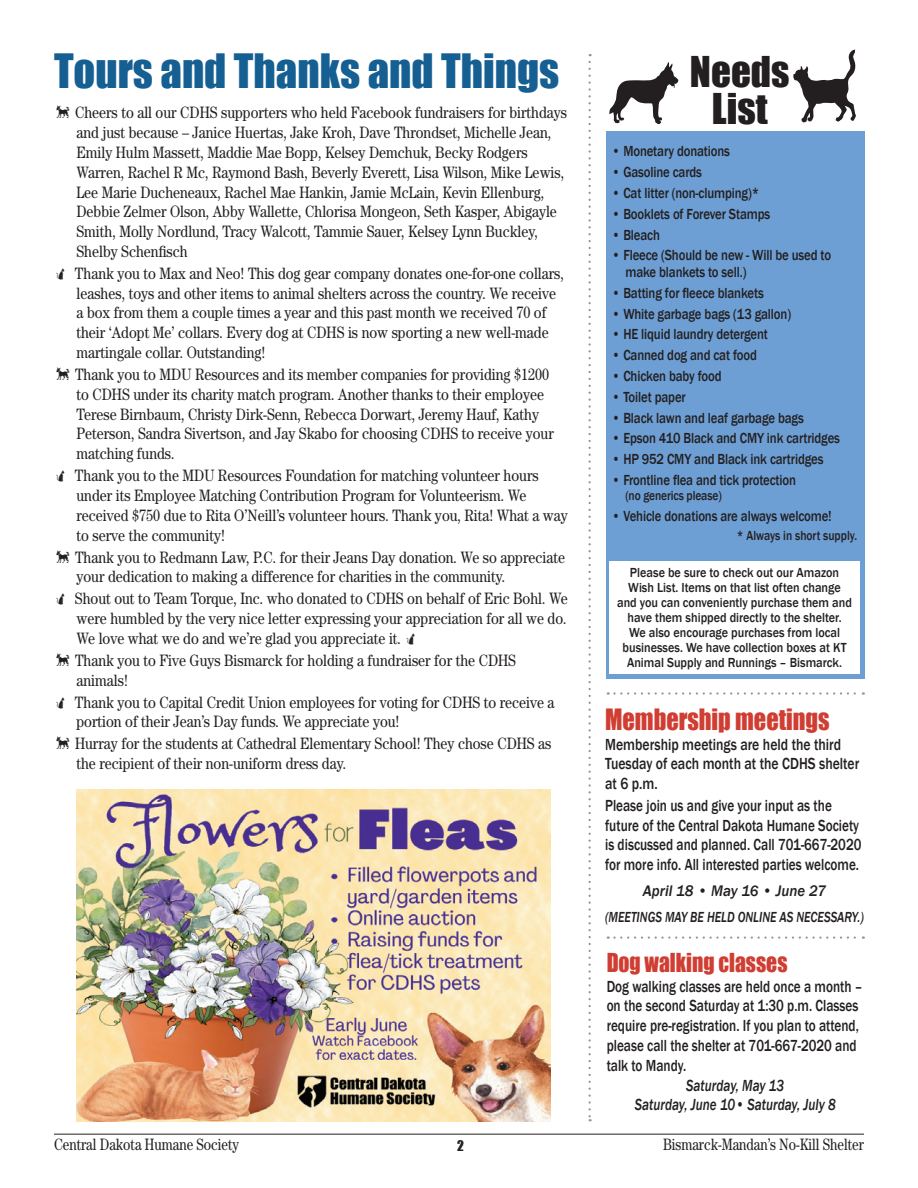
<style>
.page{position:relative;width:918px;height:1188px;background:#fff}
.page>*{position:absolute;margin:0;border:0;box-sizing:border-box;transform-origin:0 0}
.t1{font:43.5px "Impact";color:#155f93}
.Donations{font:39px "Impact";color:#231f20}
.Headline2{font:27px "Impact";color:#d03e33;scale:.9 1}
.Headline2-2{font:24px "Impact";color:#d03e33;scale:.9 1}
.Donations-2{font:16.5px/19.8px "Century Std";color:#231f20;scale:.85 1}
.body_copy_2{font:500 16.5px/19.8px "Franklin Gothic";color:#231f20;scale:.8 1}
.Body_Copy{font:500 16.5px/19.5px "Franklin Gothic";color:#231f20;scale:.8 1}
.Body_Copy-2{font:500 16.5px/19.5px "Franklin Gothic";color:#231f20;scale:.83 1}
.Donations-3{font:16.5px "Century Std";color:#231f20;scale:.8 1}
.Body_Copy-3{font:italic 500 16.5px "Franklin Gothic";color:#231f20;scale:.8 1}
.Body_Copy-4{font:italic 500 15.75px "Franklin Gothic";color:#231f20;scale:.95 1}
.t2{font:500 15px/16.5px "Franklin Gothic";letter-spacing:-.01em;color:#231f20;scale:.85 1}
.Body_Copy-5{font:italic 500 15px "Franklin Gothic";color:#231f20;scale:.8 1}
.t3{font:500 13.5px/15px "Franklin Gothic";color:#231f20;text-align:center;scale:.9 1}
.t4{font:500 13.5px "Franklin Gothic";color:#231f20;scale:.85 1}
.t5{font:13.5px "Impact";color:#231f20}
</style>
<div class="page">
<div style="left:606px;top:131px;width:259px;height:547px;background:#6d9fd4"></div>
<svg style="left:589px;top:62px;width:2px;height:1059px"></svg>
<svg style="left:608px;top:692px;width:256px;height:3px"></svg>
<svg style="left:608px;top:936px;width:256px;height:3px"></svg>
<svg style="left:609px;top:62px;width:70px;height:62px"></svg>
<svg style="left:793px;top:49px;width:63px;height:74px"></svg>
<div style="left:609px;top:561px;width:251px;height:113px;background:#fff"></div>
<img style="left:76px;top:790px;width:474px;height:332px">
<hr style="left:54px;top:1134px;width:810px;height:1px;background:#231f20">
<p class="t1" style="left:54px;top:38px;width:507px">Tours and Thanks and Things</p>
<p class="Donations-2" style="left:75px;top:103px;width:581px">Cheers to all our CDHS supporters who held Facebook fundraisers for birthdays and just because – Janice Huertas, Jake Kroh, Dave Throndset, Michelle Jean, Emily Hulm Massett, Maddie Mae Bopp, Kelsey Demchuk, Becky Rodgers Warren, Rachel R Mc, Raymond Bash, Beverly Everett, Lisa Wilson, Mike Lewis, Lee Marie Ducheneaux, Rachel Mae Hankin, Jamie McLain, Kevin Ellenburg, Debbie Zelmer Olson, Abby Wallette, Chlorisa Mongeon, Seth Kasper, Abigayle Smith, Molly Nordlund, Tracy Walcott, Tammie Sauer, Kelsey Lynn Buckley, Shelby Schenfisch</p>
<p class="Donations-2" style="left:75px;top:263px;width:577px">Thank you to Max and Neo! This dog gear company donates one-for-one collars, leashes, toys and other items to animal shelters across the country. We receive a box from them a couple times a year and this past month we received 70 of their ‘Adopt Me’ collars. Every dog at CDHS is now sporting a new well-made martingale collar. Outstanding!</p>
<p class="Donations-2" style="left:75px;top:364px;width:565px">Thank you to MDU Resources and its member companies for providing $1200 to CDHS under its charity match program. Another thanks to their employee Terese Birnbaum, Christy Dirk-Senn, Rebecca Dorwart, Jeremy Hauf, Kathy Peterson, Sandra Sivertson, and Jay Skabo for choosing CDHS to receive your matching funds.</p>
<p class="Donations-2" style="left:75px;top:465px;width:581px">Thank you to the MDU Resources Foundation for matching volunteer hours under its Employee Matching Contribution Program for Volunteerism. We received $750 due to Rita O’Neill’s volunteer hours. Thank you, Rita! What a way to serve the community!</p>
<p class="Donations-2" style="left:75px;top:547px;width:578px">Thank you to Redmann Law, P.C. for their Jeans Day donation. We so appreciate your dedication to making a difference for charities in the community.</p>
<p class="Donations-2" style="left:75px;top:589px;width:581px;text-align:justify">Shout out to Team Torque, Inc. who donated to CDHS on behalf of Eric Bohl. We were humbled by the very nice letter expressing your appreciation for all we do.<br>We love what we do and we’re glad you appreciate it.</p>
<p class="Donations-2" style="left:75px;top:650px;width:520px">Thank you to Five Guys Bismarck for holding a fundraiser for the CDHS animals!</p>
<p class="Donations-2" style="left:75px;top:692px;width:566px">Thank you to Capital Credit Union employees for voting for CDHS to receive a portion of their Jean’s Day funds. We appreciate you!</p>
<p class="Donations-2" style="left:75px;top:734px;width:562px">Hurray for the students at Cathedral Elementary School! They chose CDHS as the recipient of their non-uniform dress day.</p>
<p class="Donations" style="left:690px;top:41px;width:101px">Needs</p>
<p class="Donations" style="left:712px;top:79px;width:57px">List</p>
<p class="t2" style="left:612px;top:143px;width:141px">• Monetary donations</p>
<p class="t2" style="left:612px;top:164px;width:108px">• Gasoline cards</p>
<p class="t2" style="left:612px;top:185px;width:175px">• Cat litter (non-clumping)*</p>
<p class="t2" style="left:612px;top:206px;width:188px">• Booklets of Forever Stamps</p>
<p class="t2" style="left:612px;top:226px;width:58px">• Bleach</p>
<p class="t2" style="left:625px;top:247px;width:244px;text-indent:-14px">• Fleece (Should be new - Will be used to make blankets to sell.)</p>
<p class="t2" style="left:612px;top:285px;width:180px">• Batting for fleece blankets</p>
<p class="t2" style="left:612px;top:305px;width:212px">• White garbage bags (13 gallon)</p>
<p class="t2" style="left:612px;top:326px;width:185px">• HE liquid laundry detergent</p>
<p class="t2" style="left:612px;top:347px;width:172px">• Canned dog and cat food</p>
<p class="t2" style="left:612px;top:368px;width:131px">• Chicken baby food</p>
<p class="t2" style="left:612px;top:389px;width:88px">• Toilet paper</p>
<p class="t2" style="left:612px;top:410px;width:227px">• Black lawn and leaf garbage bags</p>
<p class="t2" style="left:612px;top:430px;width:270px">• Epson 410 Black and CMY ink cartridges</p>
<p class="t2" style="left:612px;top:451px;width:251px">• HP 952 CMY and Black ink cartridges</p>
<p class="t2" style="left:612px;top:472px;width:218px">• Frontline flea and tick protection</p>
<p class="t4" style="left:625px;top:487px;width:115px">(no generics please)</p>
<p class="t2" style="left:612px;top:508px;width:260px">• Vehicle donations are always welcome!</p>
<p class="t4" style="left:737px;top:527px;width:143px">* Always in short supply.</p>
<p class="t3" style="left:617px;top:565px;width:262px">Please be sure to check out our Amazon Wish List. Items on that list often change and you can conveniently purchase them and have them shipped directly to the shelter.<br>We also encourage purchases from local businesses. We have collection boxes at KT Animal Supply and Runnings – Bismarck.</p>
<p class="Headline2" style="left:605px;top:699px;width:251px">Membership meetings</p>
<p class="Body_Copy-2" style="left:605px;top:735px;width:308px">Membership meetings are held the third<br>Tuesday of each month at the CDHS shelter at 6 p.m.</p>
<p class="Body_Copy" style="left:605px;top:796px;width:322px">Please join us and give your input as the future of the Central Dakota Humane Society is discussed and planned. Call 701-667-2020 for more info. All interested parties welcome.</p>
<p class="Body_Copy-4" style="left:643px;top:881px;width:194px">April 18 • May 16 • June 27</p>
<p class="Body_Copy-5" style="left:605px;top:908px;width:325px">(MEETINGS MAY BE HELD ONLINE AS NECESSARY.)</p>
<p class="Headline2-2" style="left:607px;top:944px;width:202px">Dog walking classes</p>
<p class="body_copy_2" style="left:607px;top:976px;width:321px">Dog walking classes are held once a month – on the second Saturday at 1:30 p.m. Classes require pre-registration. If you plan to attend, please call the shelter at 701-667-2020 and talk to Mandy.</p>
<p class="Body_Copy-3" style="left:686px;top:1075px;width:124px">Saturday, May 13</p>
<p class="Body_Copy-3" style="left:635px;top:1095px;width:253px">Saturday, June 10• Saturday, July 8</p>
<p class="Donations-3" style="left:54px;top:1135px;width:233px">Central Dakota Humane Society</p>
<p class="t5" style="left:457px;top:1136px;width:8px">2</p>
<p class="Donations-3" style="left:663px;top:1135px;width:253px">Bismarck-Mandan’s No-Kill Shelter</p>
</div>
